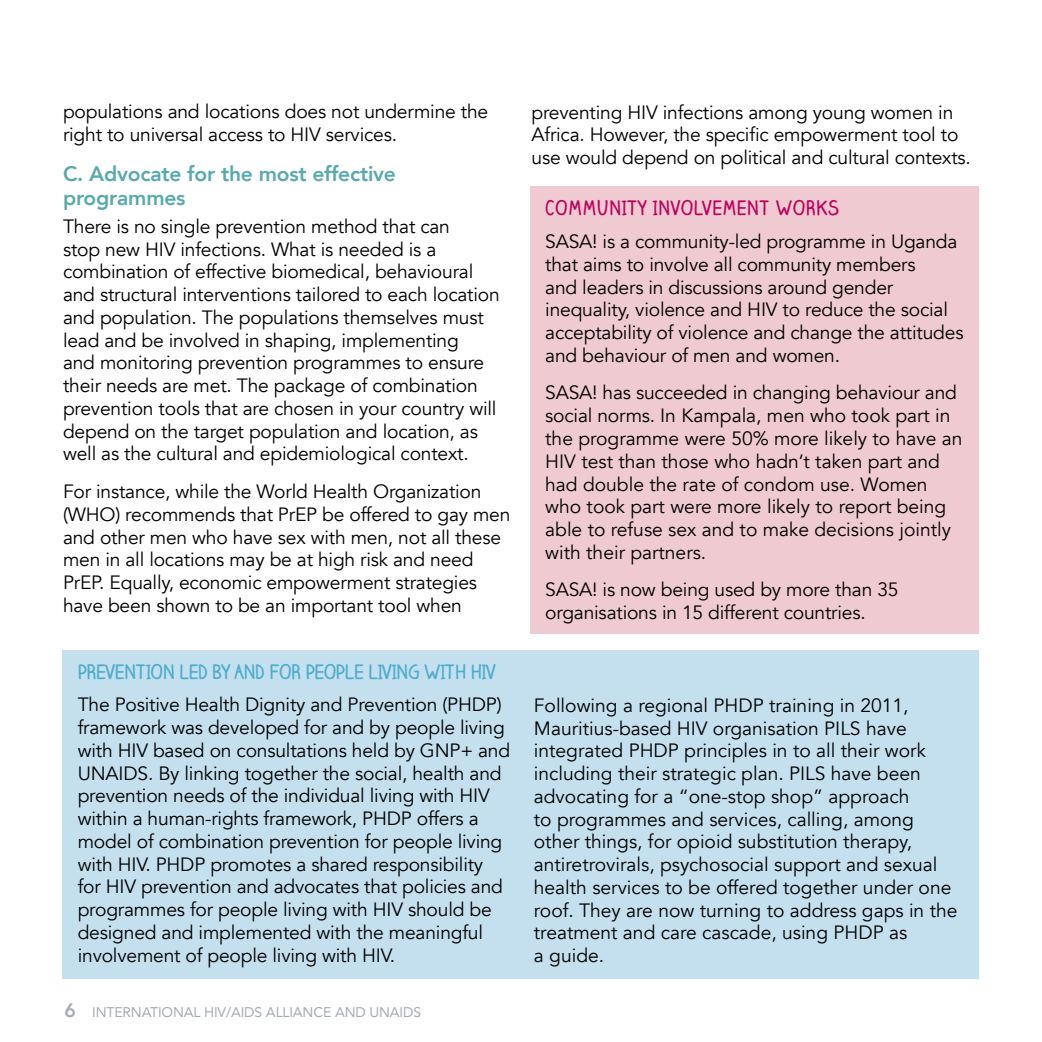
<style>
.page{position:relative;width:1042px;height:1042px;background:#fff}
.page>*{position:absolute;margin:0;border:0;box-sizing:border-box;transform-origin:0 0}
.t1{font:800 21px/24.5px "Avenir";letter-spacing:-.01em;color:#58aaad}
.t2{font:19.25px/22.8px "Avenir";letter-spacing:-.01em;color:#000}
.t3{font:700 19.25px "Claire Hand";letter-spacing:-.02em;color:#4daccf}
.t4{font:700 19.25px "Claire Hand";letter-spacing:.02em;color:#c0005f}
.t5{font:14px "Avenir";letter-spacing:-.01em;color:#a4abb6}
.s1{font-weight:800;font-size:19.25px}
</style>
<div class="page">
<div style="left:530px;top:187px;width:448px;height:447px;background:#efcad1"></div>
<div style="left:63px;top:650px;width:916px;height:329px;background:#c4e0ee"></div>
<p class="t2" style="left:63px;top:101px;width:427px">populations and locations does not undermine the right to universal access to HIV services.</p>
<p class="t1" style="left:63px;top:160px;width:334px">C. Advocate for the most effective programmes</p>
<p class="t2" style="left:63px;top:215px;width:438px">There is no single prevention method that can<br>stop new HIV infections. What is needed is a combination of effective biomedical, behavioural and structural interventions tailored to each location and population. The populations themselves must lead and be involved in shaping, implementing<br>and monitoring prevention programmes to ensure their needs are met. The package of combination prevention tools that are chosen in your country will depend on the target population and location, as well as the cultural and epidemiological context.</p>
<p class="t2" style="left:63px;top:480px;width:449px">For instance, while the World Health Organization (WHO) recommends that PrEP be offered to gay men and other men who have sex with men, not all these men in all locations may be at high risk and need PrEP. Equally, economic empowerment strategies have been shown to be an important tool when</p>
<p class="t2" style="left:531px;top:101px;width:441px">preventing HIV infections among young women in<br>Africa. However, the specific empowerment tool to use would depend on political and cultural contexts.</p>
<p class="t4" style="left:545px;top:195px;width:14px">COMM</p>
<p class="t4" style="left:597px;top:195px;width:74px">UNITY INVOLVEMENT</p>
<p class="t4" style="left:776px;top:195px;width:63px">WORKS</p>
<p class="t2" style="left:545px;top:230px;width:420px">SASA! is a community-led programme in Uganda that aims to involve all community members<br>and leaders in discussions around gender inequality, violence and HIV to reduce the social acceptability of violence and change the attitudes and behaviour of men and women.</p>
<p class="t2" style="left:545px;top:382px;width:419px">SASA! has succeeded in changing behaviour and social norms. In Kampala, men who took part in the programme were 50% more likely to have an HIV test than those who hadn’t taken part and had double the rate of condom use. Women who took part were more likely to report being able to refuse sex and to make decisions jointly with their partners.</p>
<p class="t2" style="left:545px;top:579px;width:355px">SASA! is now being used by more than 35 organisations in 15 different countries.</p>
<p class="t3" style="left:78px;top:658px;width:29px">PREVENT</p>
<p class="t3" style="left:146px;top:658px;width:171px">ION LED BY AND FOR PEOPLE</p>
<p class="t3" style="left:368px;top:658px;width:129px">LIVING WITH HIV</p>
<p class="t2" style="left:78px;top:693px;width:434px">The Positive Health Dignity and Prevention (PHDP) framework was developed for and by people living with HIV based on consultations held by GNP+ and UNAIDS. By linking together the social, health and prevention needs of the individual living with HIV within a human-rights framework, PHDP offers a model of combination prevention for people living with HIV. PHDP promotes a shared responsibility for HIV prevention and advocates that policies and programmes for people living with HIV should be designed and implemented with the meaningful involvement of people living with HIV.</p>
<p class="t2" style="left:534px;top:694px;width:425px">Following a regional PHDP training in 2011, Mauritius-based HIV organisation PILS have integrated PHDP principles in to all their work including their strategic plan. PILS have been advocating for a “one-stop shop” approach<br>to programmes and services, calling, among other things, for opioid substitution therapy, antiretrovirals, psychosocial support and sexual health services to be offered together under one roof. They are now turning to address gaps in the treatment and care cascade, using PHDP as<br>a guide.</p>
<p class="t5" style="left:64px;top:1001px;width:358px"><span class="s1">6</span> I NTERNATIONAL HIV/AIDS ALLIANCE AND UNAIDS</p>
</div>
